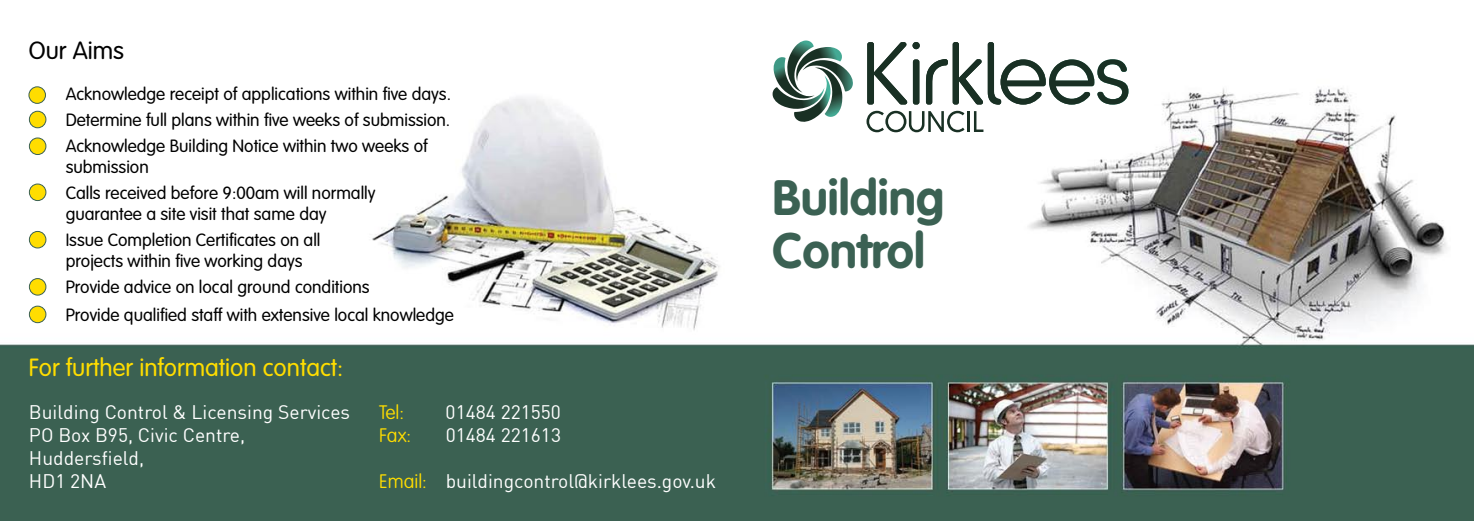
<style>
.page{position:relative;width:1474px;height:521px;background:#fff}
.page>*{position:absolute;margin:0;border:0;box-sizing:border-box;transform-origin:0 0}
.t1{font:700 49px/52.5px "VAG Rounded";color:#3b6153}
.t2{font:300 24.5px "VAG Rounded";color:#fd0}
.t3{font:300 24.5px "VAG Rounded";color:#000}
.t4{font:19.25px/23.1px "DIN";color:#fff}
.t5{font:100 19.25px "VAG Rounded";color:#fd0}
.t6{font:300 17.5px/25.9px "VAG Rounded";color:#000}
.s1{font-family:"VAG Rounded";font-weight:100;color:#fd0}
</style>
<div class="page">
<img style="left:0;top:40px;width:1473px;height:481px">
<svg style="left:771px;top:41px;width:82px;height:82px"></svg>
<svg style="left:866px;top:111px;width:98px;height:21px"></svg>
<hr style="left:967px;top:111px;width:2px;height:21px;background:#193024">
<svg style="left:974px;top:111px;width:9px;height:21px"></svg>
<svg style="left:867px;top:42px;width:261px;height:63px"></svg>
<div style="left:29px;top:87px;width:16px;height:16px;background:#fd0;border-radius:50%"></div>
<div style="left:29px;top:86px;width:17px;height:18px;border:1px solid #3b6153;border-radius:50%"></div>
<div style="left:29px;top:111px;width:17px;height:17px;background:#fd0;border-radius:50%"></div>
<div style="left:29px;top:111px;width:17px;height:17px;border:1px solid #3b6153;border-radius:50%"></div>
<div style="left:29px;top:138px;width:17px;height:16px;background:#fd0;border-radius:50%"></div>
<div style="left:29px;top:138px;width:17px;height:17px;border:1px solid #3b6153;border-radius:50%"></div>
<div style="left:29px;top:184px;width:17px;height:17px;background:#fd0;border-radius:50%"></div>
<div style="left:29px;top:184px;width:17px;height:17px;border:1px solid #3b6153;border-radius:50%"></div>
<div style="left:29px;top:231px;width:17px;height:17px;background:#fd0;border-radius:50%"></div>
<div style="left:29px;top:231px;width:17px;height:17px;border:1px solid #3b6153;border-radius:50%"></div>
<div style="left:29px;top:279px;width:17px;height:16px;background:#fd0;border-radius:50%"></div>
<div style="left:29px;top:278px;width:17px;height:17px;border:1px solid #3b6153;border-radius:50%"></div>
<div style="left:29px;top:306px;width:17px;height:17px;background:#fd0;border-radius:50%"></div>
<div style="left:29px;top:306px;width:17px;height:17px;border:1px solid #3b6153;border-radius:50%"></div>
<h2 class="t3" style="left:29px;top:37px;width:97px">Our Aims</h2>
<p class="t6" style="left:66px;top:81px;width:387px;text-align:justify">Acknowledge receipt of applications within five days.<br>Determine full plans within five weeks of submission.<br>Acknowledge Building Notice within two weeks of</p>
<p class="t6" style="left:66px;top:154px;width:311px">submission<br>Calls received before 9:00am will normally</p>
<p class="t6" style="left:66px;top:201px;width:262px">guarantee a site visit that same day<br>Issue Completion Certificates on all</p>
<p class="t6" style="left:66px;top:248px;width:305px">projects within five working days<br>Provide advice on local ground conditions</p>
<p class="t6" style="left:66px;top:302px;width:390px">Provide qualified staff with extensive local knowledge</p>
<h2 class="t2" style="left:29px;top:353px;width:316px">For further information contact:</h2>
<p class="t4" style="left:29px;top:400px;width:323px">Building Control &amp; Licensing Services</p>
<p class="t5" style="left:379px;top:401px;width:26px">Tel:</p>
<p class="t4" style="left:445px;top:400px;width:117px">01484 221550</p>
<p class="t4" style="left:29px;top:423px;width:218px">PO Box B95, Civic Centre,</p>
<p class="t5" style="left:379px;top:424px;width:34px">Fax:</p>
<p class="t4" style="left:445px;top:423px;width:117px">01484 221613</p>
<p class="t4" style="left:29px;top:446px;width:117px">Huddersfield,<br>HD1 2NA</p>
<p class="t4" style="left:379px;top:469px;width:338px"><span class="s1">Email:</span> buildingcontrol@kirklees.gov.uk</p>
<h1 class="t1" style="left:772px;top:174px;width:173px">Building<br>Control</h1>
</div>
